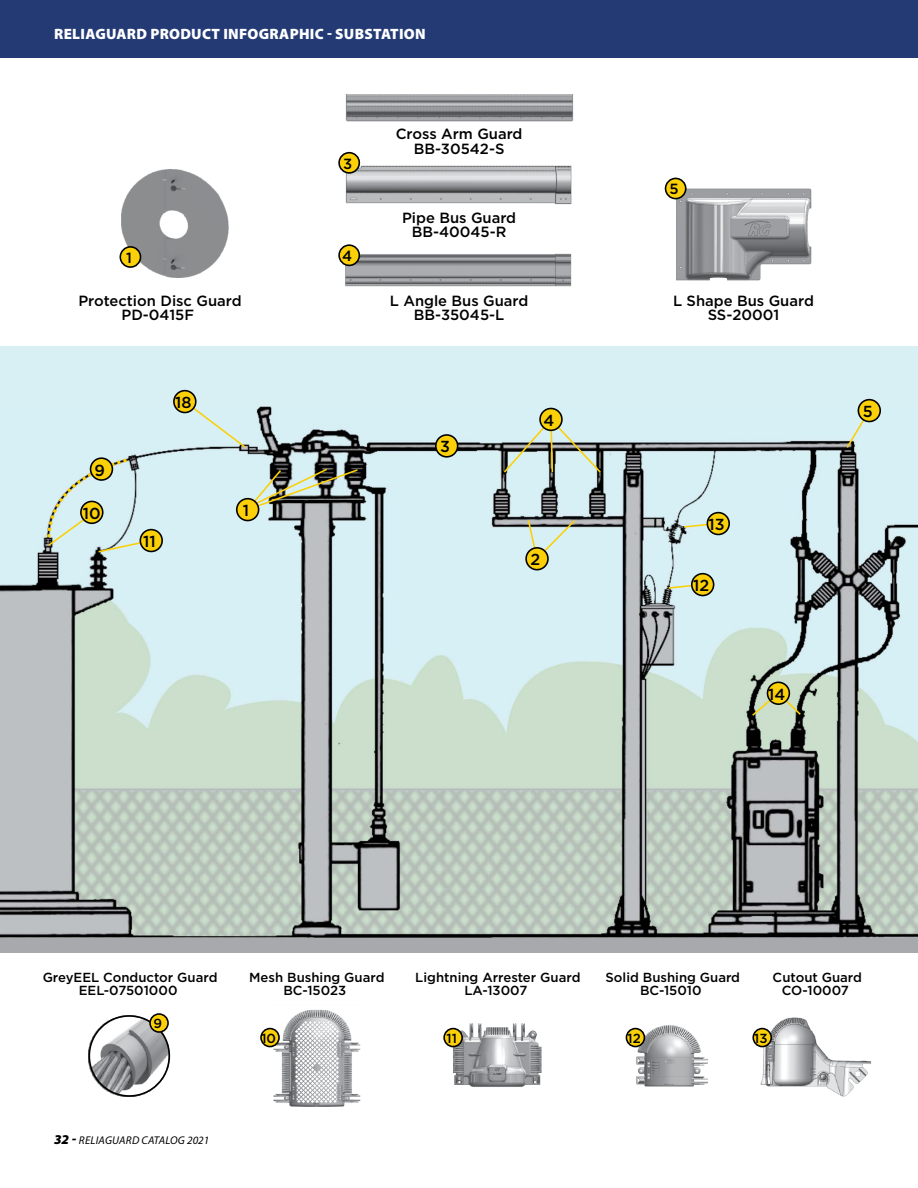
<style>
.page{position:relative;width:918px;height:1188px;background:#fff}
.page>*{position:absolute;margin:0;border:0;box-sizing:border-box;transform-origin:0 0}
.t1{font:500 15.9px "Gotham";color:#000}
.t2{font:900 15px "Myriad Pro";letter-spacing:.02em;color:#fff}
.t3{font:500 14.7px/14.7px "Gotham";color:#000;text-align:center}
.t4{font:500 13.2px/13.2px "Gotham";color:#000;text-align:center}
.t5{font:italic 11.25px "Myriad Pro";letter-spacing:.02em;color:#000}
.s1{font-weight:900;font-size:13.5px}
</style>
<div class="page">
<div style="left:0;top:94px;width:918px;height:1001px;background:#d8eff4"></div>
<div style="left:0;top:94px;width:918px;height:252px;background:#fff"></div>
<img style="left:0;top:406px;width:918px;height:526px">
<svg style="left:0;top:932px;width:918px;height:22px;background:#949698"></svg>
<div style="left:0;top:954px;width:918px;height:158px;background:#fff"></div>
<img style="left:270px;top:1009px;width:91px;height:98px">
<img style="left:760px;top:1017px;width:112px;height:79px">
<img style="left:451px;top:1023px;width:91px;height:64px">
<img style="left:635px;top:1025px;width:73px;height:62px">
<img style="left:89px;top:1016px;width:81px;height:80px">
<div style="left:89px;top:1015px;width:81px;height:82px;border:2px solid #000;border-radius:50%"></div>
<svg style="left:245px;top:467px;width:114px;height:45px"></svg>
<div style="left:237px;top:499px;width:22px;height:22px;background:#fbd008;border-radius:50%"></div>
<div style="left:236px;top:498px;width:23px;height:23px;border:2px solid #000;border-radius:50%"></div>
<svg style="left:526px;top:518px;width:51px;height:43px"></svg>
<div style="left:526px;top:548px;width:22px;height:22px;background:#fbd008;border-radius:50%"></div>
<div style="left:525px;top:547px;width:24px;height:23px;border:2px solid #000;border-radius:50%"></div>
<div style="left:436px;top:435px;width:22px;height:22px;background:#fbd008;border-radius:50%"></div>
<div style="left:435px;top:434px;width:23px;height:24px;border:2px solid #000;border-radius:50%"></div>
<svg style="left:502px;top:417px;width:100px;height:57px"></svg>
<div style="left:540px;top:408px;width:22px;height:22px;background:#fbd008;border-radius:50%"></div>
<div style="left:539px;top:408px;width:24px;height:23px;border:2px solid #000;border-radius:50%"></div>
<svg style="left:845px;top:409px;width:26px;height:41px"></svg>
<div style="left:858px;top:400px;width:22px;height:22px;background:#fbd008;border-radius:50%"></div>
<div style="left:858px;top:399px;width:23px;height:23px;border:2px solid #000;border-radius:50%"></div>
<div style="left:150px;top:1014px;width:18px;height:18px;background:#fbd008;border-radius:50%"></div>
<div style="left:149px;top:1013px;width:20px;height:20px;border:2px solid #000;border-radius:50%"></div>
<div style="left:261px;top:1029px;width:18px;height:18px;background:#fbd008;border-radius:50%"></div>
<div style="left:260px;top:1028px;width:20px;height:19px;border:2px solid #000;border-radius:50%"></div>
<div style="left:444px;top:1029px;width:18px;height:18px;background:#fbd008;border-radius:50%"></div>
<div style="left:443px;top:1028px;width:20px;height:19px;border:2px solid #000;border-radius:50%"></div>
<div style="left:626px;top:1029px;width:18px;height:18px;background:#fbd008;border-radius:50%"></div>
<div style="left:626px;top:1028px;width:19px;height:19px;border:2px solid #000;border-radius:50%"></div>
<svg style="left:667px;top:583px;width:25px;height:7px"></svg>
<div style="left:692px;top:574px;width:22px;height:22px;background:#fbd008;border-radius:50%"></div>
<div style="left:691px;top:573px;width:23px;height:23px;border:2px solid #000;border-radius:50%"></div>
<svg style="left:682px;top:522px;width:26px;height:7px"></svg>
<div style="left:707px;top:513px;width:22px;height:21px;background:#fbd008;border-radius:50%"></div>
<div style="left:707px;top:512px;width:23px;height:23px;border:2px solid #000;border-radius:50%"></div>
<div style="left:753px;top:1029px;width:18px;height:18px;background:#fbd008;border-radius:50%"></div>
<div style="left:752px;top:1028px;width:20px;height:19px;border:2px solid #000;border-radius:50%"></div>
<svg style="left:750px;top:691px;width:53px;height:26px"></svg>
<div style="left:768px;top:682px;width:21px;height:22px;background:#fbd008;border-radius:50%"></div>
<div style="left:767px;top:682px;width:23px;height:23px;border:2px solid #000;border-radius:50%"></div>
<svg style="left:45px;top:455px;width:108px;height:99px"></svg>
<div style="left:140px;top:530px;width:22px;height:21px;background:#fbd008;border-radius:50%"></div>
<div style="left:140px;top:529px;width:23px;height:23px;border:2px solid #000;border-radius:50%"></div>
<img style="left:345px;top:94px;width:229px;height:28px">
<img style="left:676px;top:188px;width:136px;height:93px">
<img style="left:345px;top:165px;width:227px;height:40px">
<img style="left:344px;top:253px;width:228px;height:34px">
<img style="left:121px;top:170px;width:108px;height:107px">
<div style="left:120px;top:247px;width:21px;height:20px;background:#fbd008;border-radius:50%"></div>
<div style="left:120px;top:246px;width:21px;height:22px;border:2px solid #000;border-radius:50%"></div>
<div style="left:339px;top:153px;width:20px;height:20px;background:#fbd008;border-radius:50%"></div>
<div style="left:338px;top:152px;width:22px;height:22px;border:2px solid #000;border-radius:50%"></div>
<div style="left:339px;top:245px;width:20px;height:20px;background:#fbd008;border-radius:50%"></div>
<div style="left:338px;top:244px;width:22px;height:22px;border:2px solid #000;border-radius:50%"></div>
<svg style="left:183px;top:406px;width:64px;height:43px"></svg>
<div style="left:174px;top:391px;width:22px;height:22px;background:#fbd008;border-radius:50%"></div>
<div style="left:173px;top:390px;width:24px;height:23px;border:2px solid #000;border-radius:50%"></div>
<div style="left:666px;top:178px;width:20px;height:21px;background:#fbd008;border-radius:50%"></div>
<div style="left:665px;top:178px;width:22px;height:21px;border:2px solid #000;border-radius:50%"></div>
<div style="left:0;top:0;width:918px;height:58px;background:#233a75"></div>
<p class="t2" style="left:54px;top:26px;width:373px">RELIAGUARD PRODUCT INFOGRAPHIC - SUBSTATION</p>
<p class="t3" style="left:126px;top:250px;width:7px">1</p>
<p class="t3" style="left:343px;top:156px;width:11px">3</p>
<p class="t3" style="left:342px;top:248px;width:12px">4</p>
<p class="t3" style="left:396px;top:127px;width:128px">Cross Arm Guard<br>BB-30542-S</p>
<p class="t3" style="left:402px;top:210px;width:116px">Pipe Bus Guard<br>BB-40045-R</p>
<p class="t3" style="left:78px;top:293px;width:165px">Protection Disc Guard<br>PD-0415F</p>
<p class="t3" style="left:390px;top:293px;width:140px">L Angle Bus Guard<br>BB-35045-L</p>
<p class="t1" style="left:95px;top:460px;width:12px">9</p>
<p class="t1" style="left:83px;top:503px;width:19px">10</p>
<p class="t1" style="left:175px;top:392px;width:18px">18</p>
<p class="t1" style="left:143px;top:531px;width:14px">11</p>
<p class="t1" style="left:243px;top:500px;width:8px">1</p>
<p class="t1" style="left:440px;top:436px;width:11px">3</p>
<p class="t1" style="left:543px;top:410px;width:12px">4</p>
<p class="t1" style="left:531px;top:549px;width:11px">2</p>
<p class="t3" style="left:670px;top:182px;width:11px">5</p>
<p class="t3" style="left:673px;top:293px;width:142px">L Shape Bus Guard<br>SS-20001</p>
<p class="t1" style="left:709px;top:514px;width:18px">13</p>
<p class="t1" style="left:693px;top:575px;width:18px">12</p>
<p class="t1" style="left:768px;top:684px;width:19px">14</p>
<p class="t1" style="left:863px;top:401px;width:11px">5</p>
<p class="t4" style="left:43px;top:971px;width:176px">GreyEEL Conductor Guard<br>EEL-07501000</p>
<p class="t4" style="left:153px;top:1017px;width:10px">9</p>
<p class="t4" style="left:249px;top:971px;width:137px">Mesh Bushing Guard<br>BC-15023</p>
<p class="t4" style="left:415px;top:971px;width:167px">Lightning Arrester Guard<br>LA-13007</p>
<p class="t4" style="left:606px;top:971px;width:136px">Solid Bushing Guard<br>BC-15010</p>
<p class="t4" style="left:773px;top:971px;width:91px">Cutout Guard<br>CO-10007</p>
<p class="t4" style="left:261px;top:1031px;width:16px">10</p>
<p class="t4" style="left:447px;top:1031px;width:12px">11</p>
<p class="t4" style="left:627px;top:1031px;width:15px">12</p>
<p class="t4" style="left:754px;top:1031px;width:15px">13</p>
<p class="t5" style="left:54px;top:1133px;width:157px"><span class="s1">32 -</span> RELIAGUARD CATALOG 202 1</p>
</div>
